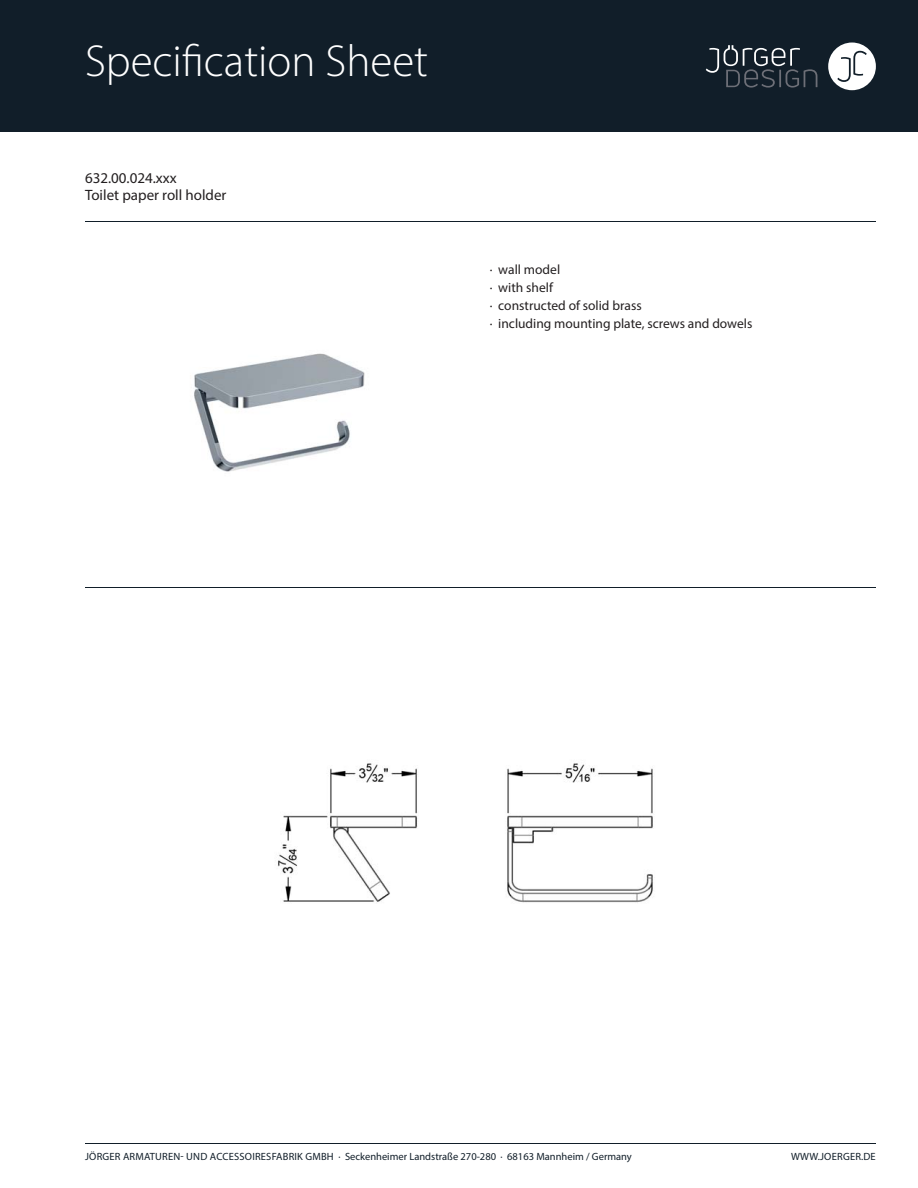
<style>
.page{position:relative;width:918px;height:1188px;background:#fff}
.page>*{position:absolute;margin:0;border:0;box-sizing:border-box;transform-origin:0 0}
.t1{font:300 45px "Myriad Pro";color:#fff}
.t2{font:15px "Myriad Pro";color:#231f20}
.t3{font:13.5px/18px "Myriad Pro";color:#231f20}
.t4{font:10.5px "Myriad Pro";letter-spacing:.005em;color:#111e29}
</style>
<div class="page">
<div style="left:0;top:0;width:918px;height:132px;background:#111e29"></div>
<div style="left:828px;top:43px;width:48px;height:47px;background:#fff;border-radius:50%"></div>
<svg style="left:837px;top:51px;width:30px;height:31px"></svg>
<svg style="left:706px;top:45px;width:111px;height:43px"></svg>
<hr style="left:85px;top:1143px;width:791px;height:1px;background:#111e29">
<hr style="left:85px;top:221px;width:791px;height:1px;background:#111e29">
<hr style="left:85px;top:587px;width:791px;height:1px;background:#111e29">
<img style="left:194px;top:353px;width:171px;height:119px">
<img style="left:278px;top:763px;width:375px;height:140px">
<h1 class="t1" style="left:85px;top:44px;width:345px">Specification Sheet</h1>
<h2 class="t2" style="left:85px;top:172px;width:93px">632.00.024.xxx</h2>
<h2 class="t2" style="left:85px;top:190px;width:143px">Toilet paper roll holder</h2>
<p class="t3" style="left:490px;top:262px;width:264px">· wall model<br>· with shelf<br>· constructed of solid brass<br>· including mounting plate, screws and dowels</p>
<p class="t4" style="left:85px;top:1153px;width:548px">JÖRGER ARMATUREN- UND ACCESSOIRESFABRIK GMBH · Seckenheimer Landstraße 270-280 · 68163 Mannheim / Germany</p>
<p class="t4" style="left:791px;top:1153px;width:86px">WWW.JOERGER.DE</p>
</div>
